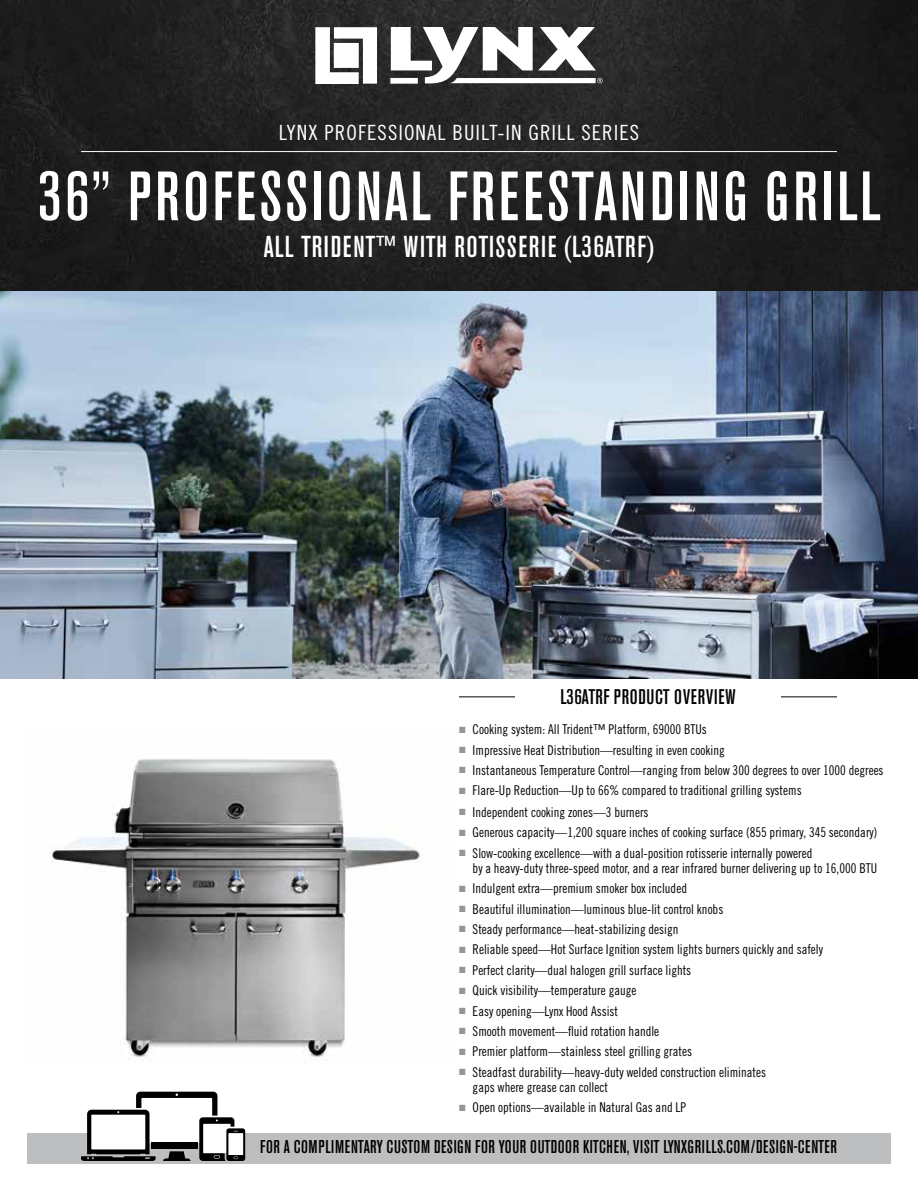
<style>
.page{position:relative;width:918px;height:1188px;background:#fff}
.page>*{position:absolute;margin:0;border:0;box-sizing:border-box;transform-origin:0 0}
.t1{font:500 condensed 69px "Akzidenz Grotesk BE";letter-spacing:.05em;color:#fff}
.t2{font:500 condensed 30px "Akzidenz Grotesk BE";letter-spacing:.04em;color:#fff}
.t3{font:21px "Trade Gothic LT Std Cn 18";letter-spacing:.05em;color:#fff}
.t4{font:500 condensed 21px "Akzidenz Grotesk BE";letter-spacing:.03em;color:#000}
.t5{font:500 condensed 18.3px "Akzidenz Grotesk BE";letter-spacing:.03em;color:#000}
.t6{font:13.5px/15px "Trade Gothic LT Std Cn 18";color:#000;scale:.95 1}
.s1{color:#939598}
</style>
<div class="page">
<img style="left:52px;top:759px;width:368px;height:299px">
<img style="left:0;top:0;width:918px;height:678px">
<hr style="left:459px;top:696px;width:378px;height:1px;background:#000">
<div style="left:515px;top:688px;width:266px;height:28px;background:#fff"></div>
<div style="left:27px;top:1133px;width:864px;height:31px;background:#bcbec0"></div>
<svg style="left:315px;top:27px;width:62px;height:57px"></svg>
<svg style="left:390px;top:27px;width:213px;height:57px"></svg>
<svg style="left:81px;top:1092px;width:164px;height:69px"></svg>
<hr style="left:81px;top:151px;width:756px;height:1px;background:#fff">
<h3 class="t3" style="left:279px;top:120px;width:362px">LYNX PROFESSIONAL BUILT-IN GRILL SERIES</h3>
<h1 class="t1" style="left:38px;top:158px;width:844px">36” PROFESSIONAL FREESTANDING GRILL</h1>
<h2 class="t2" style="left:264px;top:230px;width:392px">ALL TRIDENT™ WITH ROTISSERIE (L36ATRF)</h2>
<h3 class="t4" style="left:560px;top:685px;width:177px">L36ATRF PRODUCT OVERVIEW</h3>
<p class="t6" style="left:459px;top:722px;width:262px"><span class="s1">■</span> Cooking system: All Trident™ Platform, 69000 BTUs</p>
<p class="t6" style="left:459px;top:742px;width:281px"><span class="s1">■</span> Impressive Heat Distribution—resulting in even cooking</p>
<p class="t6" style="left:459px;top:762px;width:449px"><span class="s1">■</span> Instantaneous Temperature Control—ranging from below 300 degrees to over 1000 degrees</p>
<p class="t6" style="left:459px;top:783px;width:362px"><span class="s1">■</span> Flare-Up Reduction—Up to 66% compared to traditional grilling systems</p>
<p class="t6" style="left:459px;top:804px;width:201px"><span class="s1">■</span> Independent cooking zones—3 burners</p>
<p class="t6" style="left:459px;top:825px;width:442px"><span class="s1">■</span> Generous capacity—1,200 square inches of cooking surface (855 primary, 345 secondary)</p>
<p class="t6" style="left:473px;top:845px;width:427px;text-indent:-14px"><span class="s1">■</span> Slow-cooking excellence—with a dual-position rotisserie internally powered<br>by a heavy-duty three-speed motor, and a rear infrared burner delivering up to 16,000 BTU</p>
<p class="t6" style="left:459px;top:881px;width:242px"><span class="s1">■</span> Indulgent extra—premium smoker box included</p>
<p class="t6" style="left:459px;top:901px;width:280px"><span class="s1">■</span> Beautiful illumination—luminous blue-lit control knobs</p>
<p class="t6" style="left:459px;top:921px;width:233px"><span class="s1">■</span> Steady performance—heat-stabilizing design</p>
<p class="t6" style="left:459px;top:942px;width:385px"><span class="s1">■</span> Reliable speed—Hot Surface Ignition system lights burners quickly and safely</p>
<p class="t6" style="left:459px;top:962px;width:246px"><span class="s1">■</span> Perfect clarity—dual halogen grill surface lights</p>
<p class="t6" style="left:459px;top:983px;width:188px"><span class="s1">■</span> Quick visibility—temperature gauge</p>
<p class="t6" style="left:459px;top:1003px;width:169px"><span class="s1">■</span> Easy opening—Lynx Hood Assist</p>
<p class="t6" style="left:459px;top:1023px;width:212px"><span class="s1">■</span> Smooth movement—fluid rotation handle</p>
<p class="t6" style="left:459px;top:1044px;width:247px"><span class="s1">■</span> Premier platform—stainless steel grilling grates</p>
<p class="t6" style="left:473px;top:1064px;width:310px;text-indent:-14px"><span class="s1">■</span> Steadfast durability—heavy-duty welded construction eliminates gaps where grease can collect</p>
<p class="t6" style="left:459px;top:1100px;width:241px"><span class="s1">■</span> Open options—available in Natural Gas and LP</p>
<h3 class="t5" style="left:260px;top:1137px;width:578px">FOR A COMPLIMENTARY CUSTOM DESIGN FOR YOUR OUTDOOR KITCHEN, VISIT LYNXGRILLS.COM/DESIGN-CENTER</h3>
</div>
